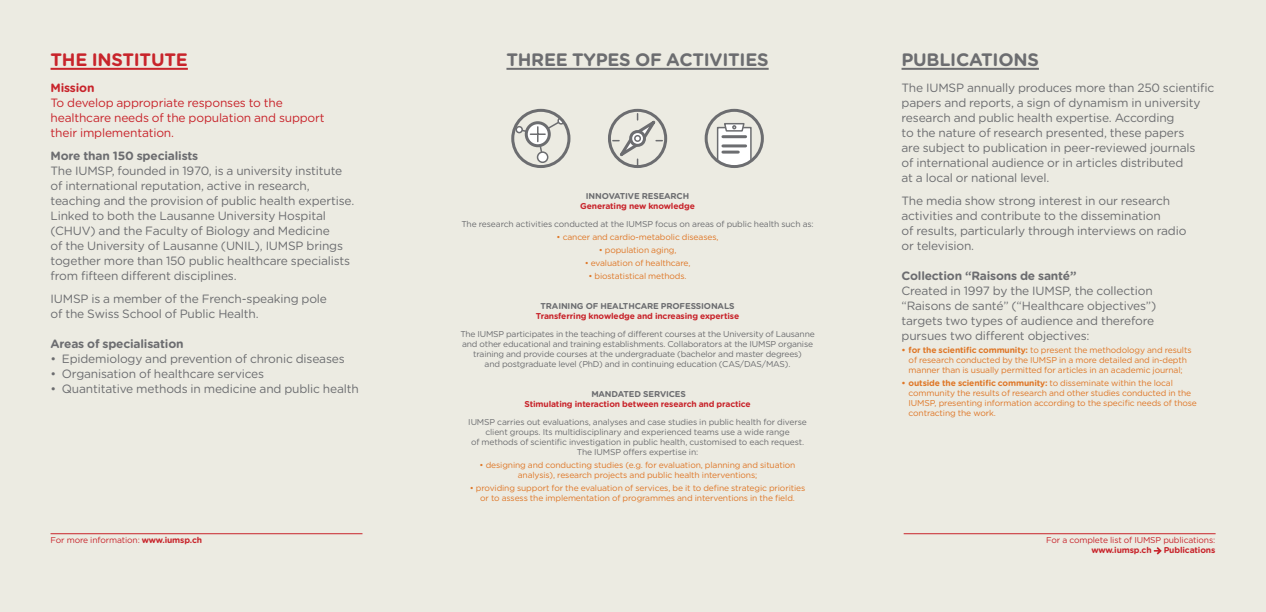
<style>
.page{position:relative;width:1266px;height:612px;background:#fff}
.page>*{position:absolute;margin:0;border:0;box-sizing:border-box;transform-origin:0 0}
.t1{font:700 18px "Gotham Rounded";letter-spacing:-.015em;color:#6c6d70}
.t2{font:700 18px "Gotham Rounded";letter-spacing:-.015em;color:#c8242b}
.t3{font:12px/15px "Gotham Rounded";letter-spacing:-.015em;color:#6c6d70}
.t4{font:12px/15px "Gotham Rounded";letter-spacing:-.015em;color:#c8242b}
.t5{font:700 12px "Gotham Rounded";letter-spacing:-.015em;color:#6c6d70}
.t6{font:700 12px "Gotham Rounded";letter-spacing:-.015em;color:#c8242b}
.t7{font:8.5px/10px "Gotham Rounded";letter-spacing:-.015em;color:#df7727;text-align:center}
.t8{font:8.5px/10px "Gotham Rounded";letter-spacing:-.02em;color:#6c6d70;text-align:center}
.t9{font:700 8.5px "Gotham Rounded";letter-spacing:-.015em;color:#c8242b}
.t10{font:700 8.5px "Gotham Rounded";letter-spacing:-.015em;color:#6c6d70}
.t11{font:8.5px "Gotham Rounded";letter-spacing:-.015em;color:#c8242b}
.s1{font-weight:700}
</style>
<div class="page">
<div style="left:0;top:0;width:1265px;height:612px;background:#ecebe2"></div>
<hr style="left:51px;top:68px;width:137px;height:2px;background:#c8242b">
<svg style="left:1153px;top:547px;width:8px;height:7px"></svg>
<svg style="left:717px;top:123px;width:34px;height:43px"></svg>
<div style="left:704px;top:109px;width:60px;height:59px;border:3px solid #6c6d70;border-radius:50%"></div>
<div style="left:537px;top:152px;width:10px;height:10px;background:#fff;border-radius:50%"></div>
<div style="left:537px;top:151px;width:11px;height:12px;border:2px solid #6c6d70;border-radius:50%"></div>
<div style="left:557px;top:117px;width:8px;height:8px;border:2px solid #6c6d70;border-radius:50%"></div>
<svg style="left:516px;top:118px;width:48px;height:41px"></svg>
<div style="left:515px;top:126px;width:8px;height:7px;border:2px solid #6c6d70;border-radius:50%"></div>
<div style="left:511px;top:109px;width:59px;height:59px;border:3px solid #6c6d70;border-radius:50%"></div>
<div style="left:608px;top:109px;width:59px;height:59px;border:3px solid #6c6d70;border-radius:50%"></div>
<svg style="left:613px;top:114px;width:49px;height:51px"></svg>
<hr style="left:901px;top:68px;width:137px;height:2px;background:#6c6d70">
<hr style="left:506px;top:68px;width:262px;height:2px;background:#6c6d70">
<hr style="left:51px;top:533px;width:311px;height:1px;background:#c8242b">
<hr style="left:903px;top:533px;width:312px;height:1px;background:#c8242b">
<h1 class="t2" style="left:51px;top:46px;width:136px">The Institute</h1>
<p class="t6" style="left:51px;top:79px;width:45px">Mission</p>
<p class="t4" style="left:51px;top:95px;width:276px">To develop appropriate responses to the healthcare needs of the population and support their implementation.</p>
<p class="t5" style="left:51px;top:147px;width:149px">More than 150 specialists</p>
<p class="t3" style="left:51px;top:163px;width:305px">The IUMSP, founded in 1970, is a university institute of international reputation, active in research, teaching and the provision of public health expertise.<br>Linked to both the Lausanne University Hospital (CHUV) and the Faculty of Biology and Medicine<br>of the University of Lausanne (UNIL), IUMSP brings together more than 150 public healthcare specialists from fifteen different disciplines.</p>
<p class="t3" style="left:51px;top:291px;width:278px">IUMSP is a member of the French-speaking pole of the Swiss School of Public Health.</p>
<p class="t5" style="left:51px;top:335px;width:135px">Areas of specialisation</p>
<p class="t3" style="left:51px;top:351px;width:296px">• Epidemiology and prevention of chronic diseases</p>
<p class="t3" style="left:51px;top:366px;width:215px">• Organisation of healthcare services</p>
<p class="t3" style="left:51px;top:381px;width:310px">• Quantitative methods in medicine and public health</p>
<h1 class="t1" style="left:506px;top:46px;width:102px">Three types</h1>
<h1 class="t1" style="left:635px;top:46px;width:115px">of activities</h1>
<h1 class="t1" style="left:901px;top:46px;width:103px">Publications</h1>
<p class="t10" style="left:586px;top:189px;width:11px">Inno</p>
<p class="t10" style="left:608px;top:189px;width:46px">vative resea</p>
<p class="t10" style="left:670px;top:189px;width:20px">rch</p>
<p class="t9" style="left:580px;top:199px;width:116px">Generating new knowledge</p>
<p class="t8" style="left:461px;top:218px;width:354px">The research activities conducted at the IUMSP focus on areas of public health such as:</p>
<p class="t7" style="left:556px;top:231px;width:163px">• cancer and cardio-metabolic diseases,</p>
<p class="t7" style="left:598px;top:244px;width:79px">• population aging,</p>
<p class="t7" style="left:584px;top:257px;width:107px">• evaluation of healthcare,</p>
<p class="t7" style="left:588px;top:270px;width:100px">• biostatistical methods.</p>
<p class="t10" style="left:540px;top:299px;width:18px">Training</p>
<p class="t10" style="left:585px;top:299px;width:94px">of healthcare professiona</p>
<p class="t10" style="left:724px;top:299px;width:11px">ls</p>
<p class="t9" style="left:536px;top:309px;width:205px">Transferring knowledge and increasing expertise</p>
<p class="t8" style="left:460px;top:328px;width:356px">The IUMSP participates in the teaching of different courses at the University of Lausanne and other educational and training establishments. Collaborators at the IUMSP organise training and provide courses at the undergraduate (bachelor and master degrees)<br>and postgraduate level (PhD) and in continuing education (CAS/DAS/MAS).</p>
<p class="t10" style="left:591px;top:387px;width:15px">Manda</p>
<p class="t10" style="left:623px;top:387px;width:49px">teD services</p>
<p class="t9" style="left:524px;top:397px;width:228px">Stimulating interaction between research and practice</p>
<p class="t8" style="left:468px;top:416px;width:340px">IUMSP carries out evaluations, analyses and case studies in public health for diverse client groups. Its multidisciplinary and experienced teams use a wide range<br>of methods of scientific investigation in public health, customised to each request.<br>The IUMSP offers expertise in:</p>
<p class="t7" style="left:479px;top:459px;width:317px">• designing and conducting studies (e.g. for evaluation, planning and situation analysis), research projects and public health interventions;</p>
<p class="t7" style="left:470px;top:482px;width:337px">• providing support for the evaluation of services, be it to define strategic priorities or to assess the implementation of programmes and interventions in the field.</p>
<p class="t3" style="left:901px;top:80px;width:314px">The IUMSP annually produces more than 250 scientific papers and reports, a sign of dynamism in university research and public health expertise. According<br>to the nature of research presented, these papers<br>are subject to publication in peer-reviewed journals<br>of international audience or in articles distributed<br>at a local or national level.</p>
<p class="t3" style="left:901px;top:193px;width:286px">The media show strong interest in our research activities and contribute to the dissemination<br>of results, particularly through interviews on radio or television.</p>
<p class="t5" style="left:901px;top:267px;width:176px">Collection “Raisons de santé”</p>
<p class="t3" style="left:901px;top:283px;width:256px">Created in 1997 by the IUMSP, the collection “Raisons de santé” (“Healthcare objectives”) targets two types of audience and therefore pursues two different objectives:</p>
<p class="t7" style="left:901px;top:345px;width:291px"><span class="s1">• for the scientific community:</span> to present the methodology and results of research conducted by the IUMSP in a more detailed and in-depth manner than is usually permitted for articles in an academic journal;</p>
<p class="t7" style="left:908px;top:378px;width:290px;text-align:left;text-indent:-7px"><span class="s1">• outside the scientific community:</span> to disseminate within the local community the results of research and other studies conducted in the IUMSP, presenting information according to the specific needs of those contracting the work.</p>
<p class="t11" style="left:51px;top:534px;width:153px">For more information: <span class="s1">www.iumsp.ch</span></p>
<p class="t11" style="left:1046px;top:534px;width:171px">For a complete list of IUMSP publications:</p>
<p class="t9" style="left:1091px;top:544px;width:62px">www.iumsp.ch</p>
<p class="t9" style="left:1163px;top:544px;width:53px">Publications</p>
</div>
